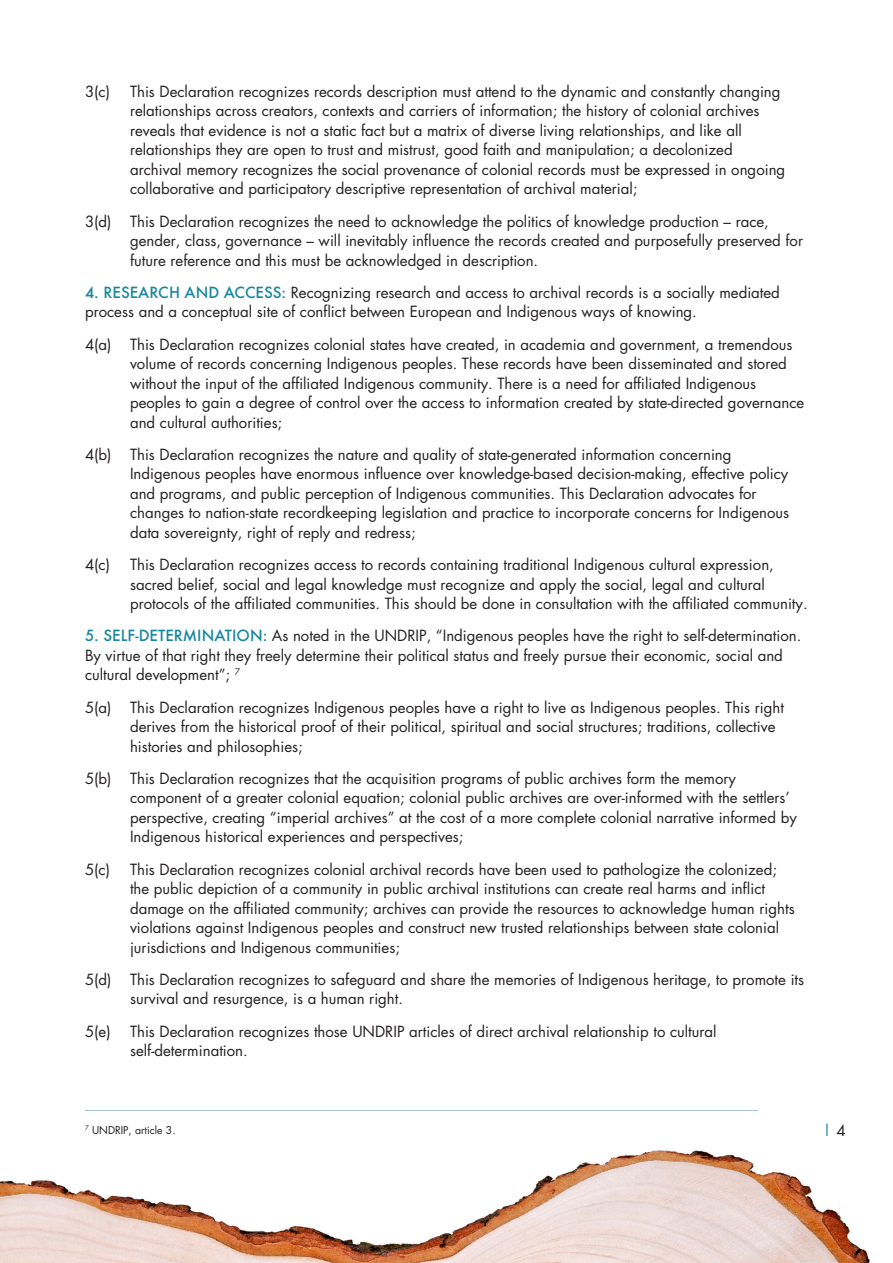
<style>
.page{position:relative;width:893px;height:1263px;background:#fff}
.page>*{position:absolute;margin:0;border:0;box-sizing:border-box;transform-origin:0 0}
.t1{font:15px/19.5px "Futura";color:#231f20}
.t2{font:15px "Futura";color:#17879d}
.t3{font:10.5px "Futura";color:#231f20}
.s1{font-weight:500;color:#17879d}
.s2{color:#231f20}
</style>
<div class="page">
<img style="left:0;top:1150px;width:870px;height:113px">
<hr style="left:85px;top:1110px;width:673px;height:1px;background:#a5c3cf">
<p class="t1" style="left:85px;top:81px;width:26px">3(c)</p>
<p class="t1" style="left:130px;top:81px;width:657px">This Declaration recognizes records description must attend to the dynamic and constantly changing relationships across creators, contexts and carriers of information; the history of colonial archives reveals that evidence is not a static fact but a matrix of diverse living relationships, and like all relationships they are open to trust and mistrust, good faith and manipulation; a decolonized archival memory recognizes the social provenance of colonial records must be expressed in ongoing collaborative and participatory descriptive representation of archival material;</p>
<p class="t1" style="left:130px;top:211px;width:674px;text-indent:-45px">3(d) This Declaration recognizes the need to acknowledge the politics of knowledge production – race, gender, class, governance – will inevitably influence the records created and purposefully preserved for future reference and this must be acknowledged in description.</p>
<p class="t1" style="left:85px;top:282px;width:696px"><span class="s1">4. RESEARCH AND ACCESS:</span> Recognizing research and access to archival records is a socially mediated process and a conceptual site of conflict between European and Indigenous ways of knowing.</p>
<p class="t1" style="left:130px;top:334px;width:676px;text-indent:-45px">4(a) This Declaration recognizes colonial states have created, in academia and government, a tremendous volume of records concerning Indigenous peoples. These records have been disseminated and stored without the input of the affiliated Indigenous community. There is a need for affiliated Indigenous peoples to gain a degree of control over the access to information created by state-directed governance and cultural authorities;</p>
<p class="t1" style="left:130px;top:444px;width:661px;text-indent:-45px">4(b) This Declaration recognizes the nature and quality of state-generated information concerning Indigenous peoples have enormous influence over knowledge-based decision-making, effective policy and programs, and public perception of Indigenous communities. This Declaration advocates for changes to nation-state recordkeeping legislation and practice to incorporate concerns for Indigenous data sovereignty, right of reply and redress;</p>
<p class="t1" style="left:85px;top:555px;width:26px">4(c)</p>
<p class="t1" style="left:130px;top:555px;width:679px">This Declaration recognizes access to records containing traditional Indigenous cultural expression, sacred belief, social and legal knowledge must recognize and apply the social, legal and cultural protocols of the affiliated communities. This should be done in consultation with the affiliated community.</p>
<p class="t1" style="left:85px;top:626px;width:718px"><span class="s1">5. SELF-DETERMINATION:</span> As noted in the UNDRIP, “Indigenous peoples have the right to self-determination.<br>By virtue of that right they freely determine their political status and freely pursue their economic, social and cultural development”; <sup>7</sup></p>
<p class="t1" style="left:130px;top:697px;width:655px;text-indent:-45px">5(a) This Declaration recognizes Indigenous peoples have a right to live as Indigenous peoples. This right derives from the historical proof of their political, spiritual and social structures; traditions, collective histories and philosophies;</p>
<p class="t1" style="left:130px;top:768px;width:668px;text-indent:-45px">5(b) This Declaration recognizes that the acquisition programs of public archives form the memory component of a greater colonial equation; colonial public archives are over-informed with the settlers’ perspective, creating “imperial archives” at the cost of a more complete colonial narrative informed by Indigenous historical experiences and perspectives;</p>
<p class="t1" style="left:85px;top:859px;width:26px">5(c)</p>
<p class="t1" style="left:130px;top:859px;width:666px">This Declaration recognizes colonial archival records have been used to pathologize the colonized; the public depiction of a community in public archival institutions can create real harms and inflict damage on the affiliated community; archives can provide the resources to acknowledge human rights violations against Indigenous peoples and construct new trusted relationships between state colonial jurisdictions and Indigenous communities;</p>
<p class="t1" style="left:130px;top:969px;width:676px;text-indent:-45px">5(d) This Declaration recognizes to safeguard and share the memories of Indigenous heritage, to promote its survival and resurgence, is a human right.</p>
<p class="t1" style="left:85px;top:1021px;width:27px">5(e)</p>
<p class="t1" style="left:130px;top:1021px;width:588px">This Declaration recognizes those UNDRIP articles of direct archival relationship to cultural self-determination.</p>
<p class="t3" style="left:85px;top:1123px;width:92px"><sup>7</sup> UNDRIP, article 3.</p>
<p class="t2" style="left:823px;top:1120px;width:24px">| <span class="s2">4</span></p>
</div>
